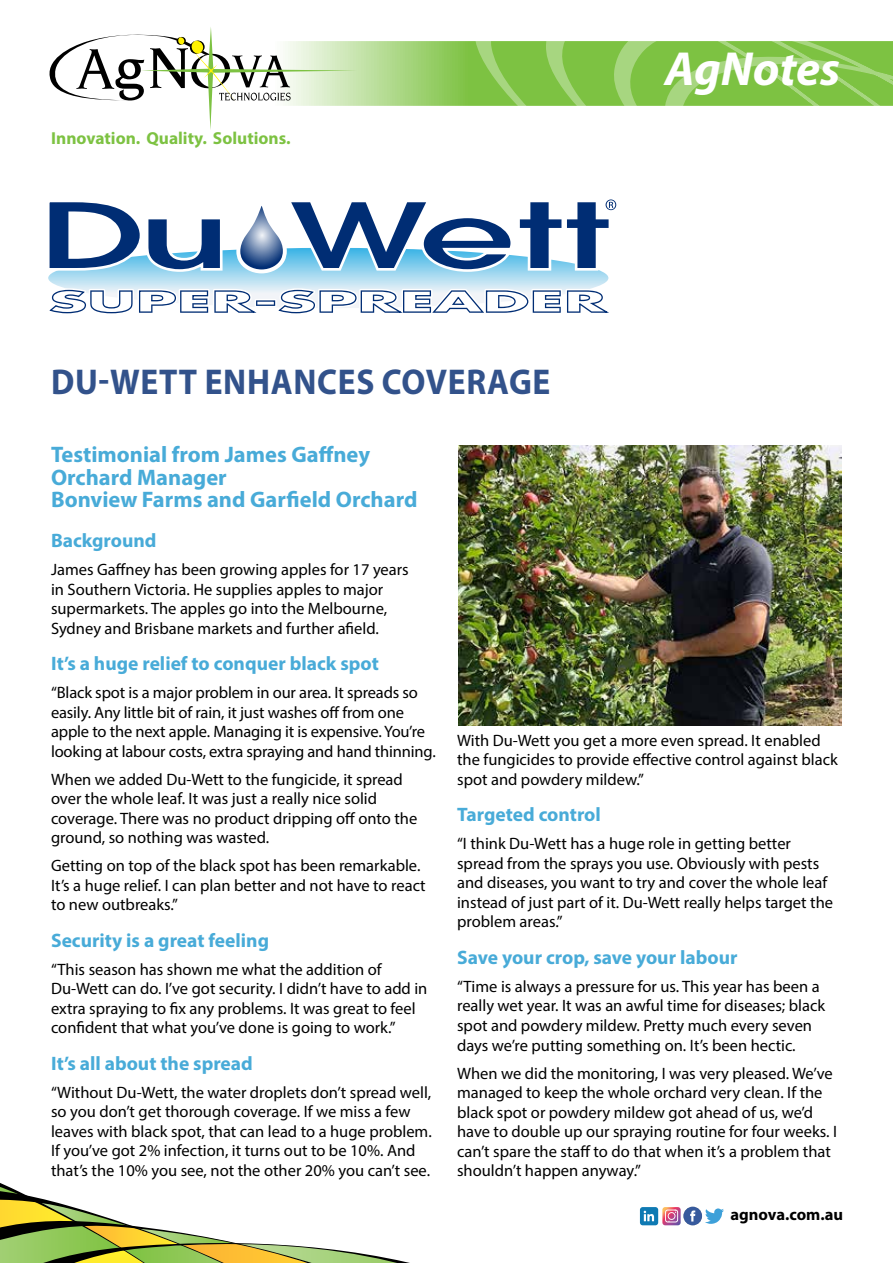
<style>
.page{position:relative;width:893px;height:1263px;background:#fff}
.page>*{position:absolute;margin:0;border:0;box-sizing:border-box;transform-origin:0 0}
.t1{font:italic 700 48px "Myriad Pro";color:#fff}
.t2{font:700 36px "Myriad Pro";letter-spacing:.02em;color:#32528b;scale:.93 1}
.t3{font:700 22.5px/22.5px "Myriad Pro";color:#48abd8}
.t4{font:700 19.5px "Myriad Pro";color:#48abd8}
.t5{font:700 17.4px "Myriad Pro";color:#7dc242}
.t6{font:16.5px/19.5px "Myriad Pro";color:#000}
.t7{font:700 16.5px "Myriad Pro";color:#000}
</style>
<div class="page">
<svg style="left:0;top:1183px;width:410px;height:80px"></svg>
<svg style="left:49px;top:27px;width:844px;height:103px"></svg>
<div style="left:683px;top:1207px;width:19px;height:18px;background:#375a9d;border-radius:50%"></div>
<svg style="left:690px;top:1210px;width:5px;height:11px"></svg>
<svg style="left:705px;top:1208px;width:19px;height:16px"></svg>
<div style="left:640px;top:1207px;width:18px;height:18px;background:#0f7ab3;border-radius:3px"></div>
<svg style="left:644px;top:1211px;width:10px;height:10px"></svg>
<svg style="left:662px;top:1207px;width:19px;height:18px"></svg>
<svg style="left:48px;top:199px;width:569px;height:115px"></svg>
<img style="left:458px;top:445px;width:383px;height:280px">
<p class="t5" style="left:51px;top:127px;width:241px">Innovation. Quality. Solutions.</p>
<h2 class="t2" style="left:51px;top:359px;width:538px">DU-WETT ENHANCES COVERAGE</h2>
<h1 class="t1" style="left:665px;top:38px;width:177px">AgNotes</h1>
<h3 class="t3" style="left:51px;top:442px;width:368px">Testimonial from James Gaffney<br>Orchard Manager<br>Bonview Farms and Garfield Orchard</h3>
<p class="t4" style="left:51px;top:528px;width:107px">Background</p>
<p class="t6" style="left:51px;top:560px;width:359px">James Gaffney has been growing apples for 17 years in Southern Victoria. He supplies apples to major supermarkets. The apples go into the Melbourne, Sydney and Brisbane markets and further afield.</p>
<p class="t4" style="left:51px;top:651px;width:329px">It’s a huge relief to conquer black spot</p>
<p class="t6" style="left:51px;top:683px;width:386px">“Black spot is a major problem in our area. It spreads so easily. Any little bit of rain, it just washes off from one apple to the next apple. Managing it is expensive. You’re looking at labour costs, extra spraying and hand thinning.</p>
<p class="t6" style="left:51px;top:769px;width:368px">When we added Du-Wett to the fungicide, it spread over the whole leaf. It was just a really nice solid coverage. There was no product dripping off onto the ground, so nothing was wasted.</p>
<p class="t6" style="left:51px;top:856px;width:376px">Getting on top of the black spot has been remarkable.<br>It’s a huge relief. I can plan better and not have to react to new outbreaks.”</p>
<p class="t4" style="left:51px;top:927px;width:220px">Security is a great feeling</p>
<p class="t6" style="left:51px;top:959px;width:378px">“This season has shown me what the addition of Du-Wett can do. I’ve got security. I didn’t have to add in extra spraying to fix any problems. It was great to feel confident that what you’ve done is going to work.”</p>
<p class="t4" style="left:51px;top:1050px;width:203px">It’s all about the spread</p>
<p class="t6" style="left:51px;top:1082px;width:382px">“Without Du-Wett, the water droplets don’t spread well, so you don’t get thorough coverage. If we miss a few leaves with black spot, that can lead to a huge problem.<br>If you’ve got 2% infection, it turns out to be 10%. And that’s the 10% you see, not the other 20% you can’t see.</p>
<p class="t6" style="left:457px;top:730px;width:382px">With Du-Wett you get a more even spread. It enabled the fungicides to provide effective control against black spot and powdery mildew.”</p>
<p class="t4" style="left:457px;top:802px;width:145px">Targeted control</p>
<p class="t6" style="left:457px;top:834px;width:377px">“I think Du-Wett has a huge role in getting better spread from the sprays you use. Obviously with pests and diseases, you want to try and cover the whole leaf instead of just part of it. Du-Wett really helps target the problem areas.”</p>
<p class="t4" style="left:457px;top:945px;width:282px">Save your crop, save your labour</p>
<p class="t6" style="left:457px;top:976px;width:370px">“Time is always a pressure for us. This year has been a really wet year. It was an awful time for diseases; black spot and powdery mildew. Pretty much every seven days we’re putting something on. It’s been hectic.</p>
<p class="t6" style="left:457px;top:1063px;width:381px">When we did the monitoring, I was very pleased. We’ve managed to keep the whole orchard very clean. If the black spot or powdery mildew got ahead of us, we’d have to double up our spraying routine for four weeks. I can’t spare the staff to do that when it’s a problem that shouldn’t happen anyway.”</p>
<p class="t7" style="left:730px;top:1204px;width:114px">agnova.com.au</p>
</div>
